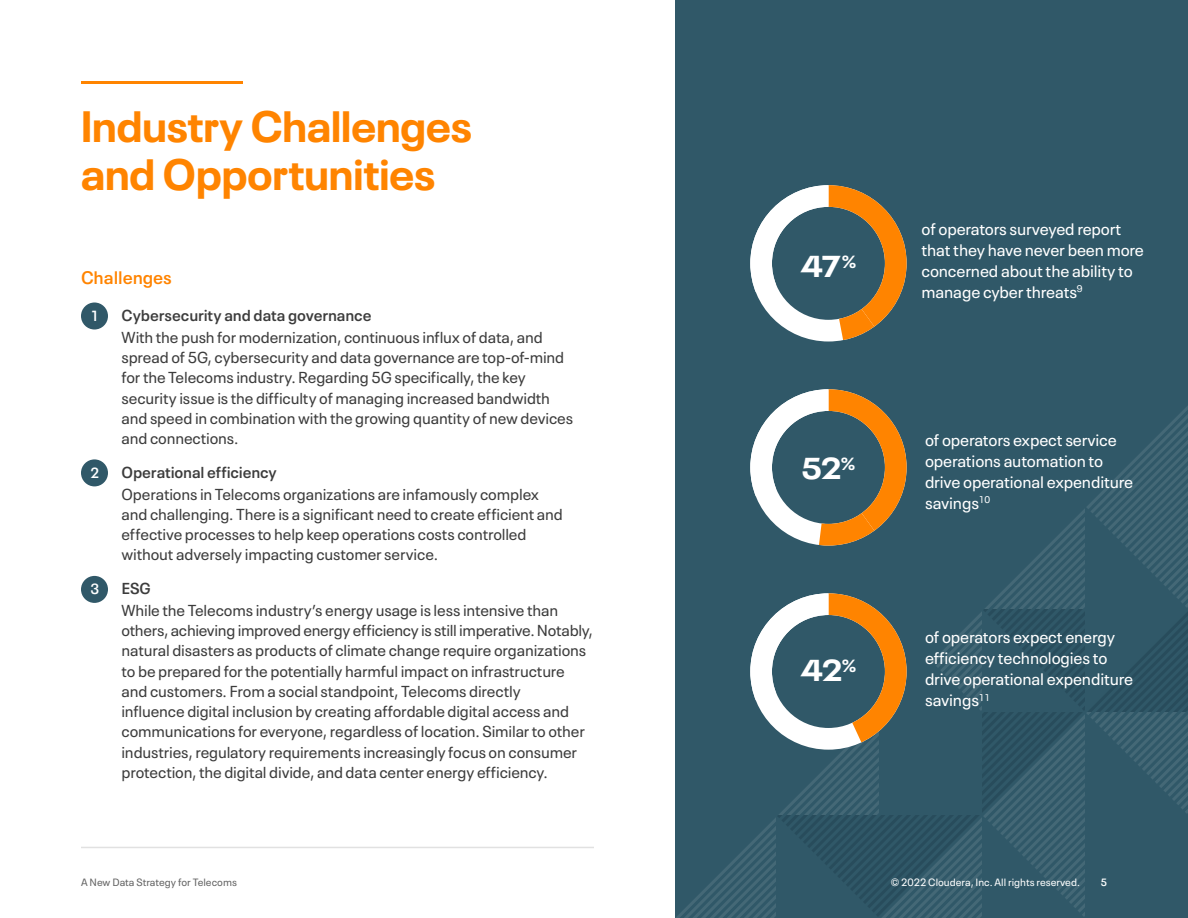
<style>
.page{position:relative;width:1188px;height:918px;background:#fff}
.page>*{position:absolute;margin:0;border:0;box-sizing:border-box;transform-origin:0 0}
.t1{font:700 43.5px/48px "Neue Plak";color:#ff8400}
.t2{font:700 expanded 30px "Neue Plak";color:#fff}
.t3{font:600 18px "Neue Plak Text";letter-spacing:-.005em;color:#ff8400}
.t4{font:16.5px/21px "Neue Plak Text";letter-spacing:-.01em;color:#fff}
.t5{font:15.75px/20.2px "Neue Plak Text";letter-spacing:-.01em;color:#3c3c3c}
.t6{font:600 15.75px "Neue Plak Text";letter-spacing:-.01em;color:#3c3c3c}
.t7{font:600 14.55px "Neue Plak Text";color:#fff}
.t8{font:10.5px "Neue Plak Text";color:#fff}
.t9{font:10.5px "Neue Plak Text";color:#646464}
.t10{font:600 10.5px "Neue Plak Text";color:#fff}
</style>
<div class="page">
<div style="left:675px;top:0;width:513px;height:918px;background:#305868"></div>
<svg style="left:676px;top:389px;width:512px;height:529px"></svg>
<svg style="left:750px;top:185px;width:157px;height:157px"></svg>
<div style="left:81px;top:303px;width:27px;height:27px;background:#305868;border-radius:50%"></div>
<div style="left:81px;top:459px;width:27px;height:27px;background:#305868;border-radius:50%"></div>
<div style="left:81px;top:576px;width:27px;height:27px;background:#305868;border-radius:50%"></div>
<hr style="left:81px;top:81px;width:162px;height:3px;background:#ff8400">
<hr style="left:81px;top:847px;width:513px;height:1px;background:#e1e1e1">
<h1 class="t1" style="left:81px;top:98px;width:393px">Industry Challenges and Opportunities</h1>
<p class="t3" style="left:81px;top:263px;width:93px">Challenges</p>
<p class="t6" style="left:122px;top:303px;width:252px">Cybersecurity and data governance</p>
<p class="t5" style="left:122px;top:326px;width:453px">With the push for modernization, continuous influx of data, and spread of 5G, cybersecurity and data governance are top-of-mind for the Telecoms industry. Regarding 5G specifically, the key security issue is the difficulty of managing increased bandwidth and speed in combination with the growing quantity of new devices and connections.</p>
<p class="t6" style="left:122px;top:459px;width:157px">Operational efficiency</p>
<p class="t5" style="left:122px;top:482px;width:443px">Operations in Telecoms organizations are infamously complex and challenging. There is a significant need to create efficient and effective processes to help keep operations costs controlled without adversely impacting customer service.</p>
<p class="t6" style="left:122px;top:576px;width:31px">ESG</p>
<p class="t5" style="left:122px;top:599px;width:473px">While the Telecoms industry’s energy usage is less intensive than others, achieving improved energy efficiency is still imperative. Notably, natural disasters as products of climate change require organizations to be prepared for the potentially harmful impact on infrastructure and customers. From a social standpoint, Telecoms directly<br>influence digital inclusion by creating affordable digital access and communications for everyone, regardless of location. Similar to other industries, regulatory requirements increasingly focus on consumer protection, the digital divide, and data center energy efficiency.</p>
<p class="t7" style="left:90px;top:304px;width:10px">1</p>
<p class="t7" style="left:90px;top:461px;width:10px">2</p>
<p class="t7" style="left:90px;top:577px;width:10px">3</p>
<h2 class="t2" style="left:801px;top:242px;width:57px">47<sup>%</sup></h2>
<h2 class="t2" style="left:802px;top:444px;width:55px">52<sup>%</sup></h2>
<h2 class="t2" style="left:801px;top:645px;width:57px">42<sup>%</sup></h2>
<p class="t4" style="left:921px;top:217px;width:224px">of operators surveyed report that they have never been more concerned about the ability to manage cyber threats<sup>9</sup></p>
<p class="t4" style="left:925px;top:428px;width:210px">of operators expect service operations automation to drive operational expenditure savings<sup>10</sup></p>
<p class="t4" style="left:925px;top:625px;width:210px">of operators expect energy efficiency technologies to drive operational expenditure savings<sup>11</sup></p>
<p class="t9" style="left:81px;top:874px;width:157px">A New Data Strategy for Telecoms</p>
<p class="t8" style="left:891px;top:874px;width:191px">© 2022 Cloudera, Inc. All rights reserved.</p>
<p class="t10" style="left:1101px;top:874px;width:8px">5</p>
</div>
